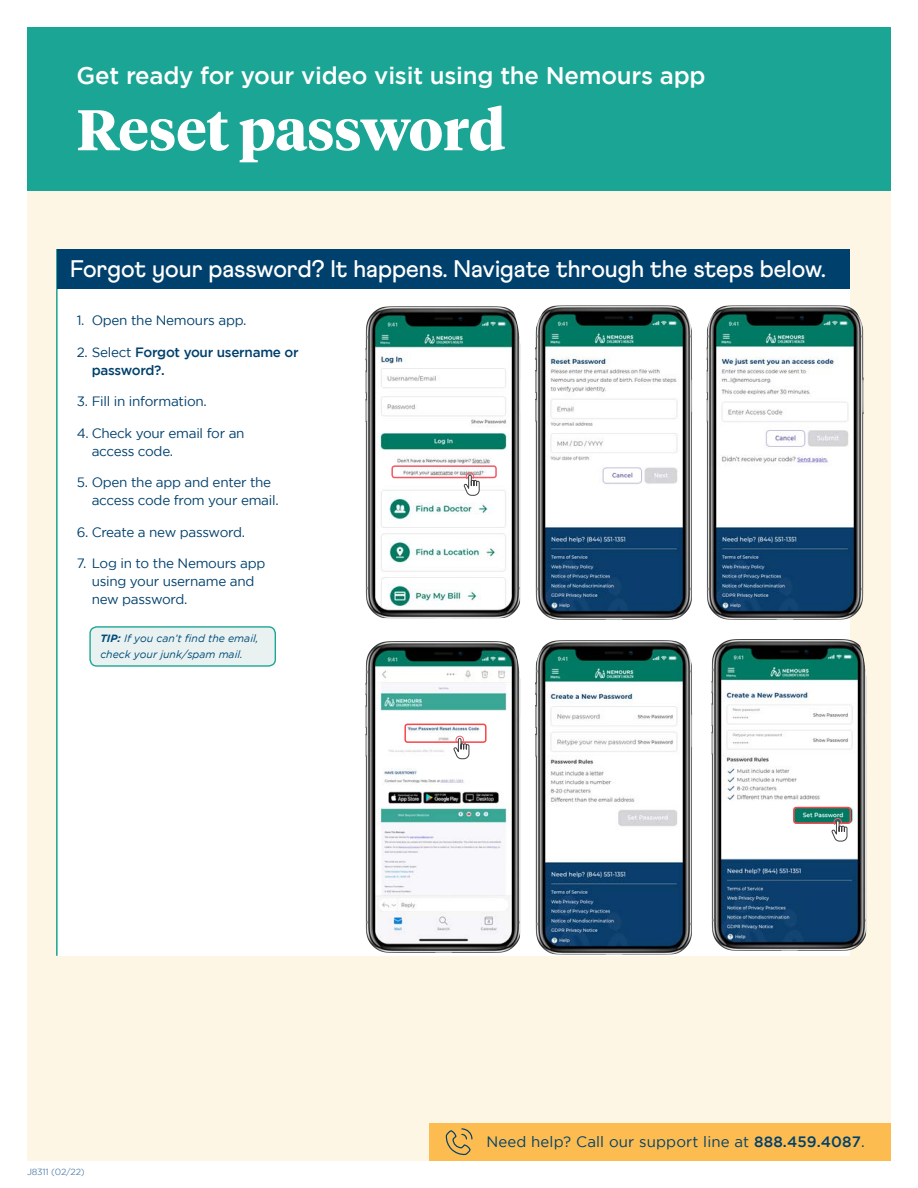
<style>
.page{position:relative;width:918px;height:1188px;background:#fff}
.page>*{position:absolute;margin:0;border:0;box-sizing:border-box;transform-origin:0 0}
.t1{font:700 57px "Tiempos Headline";color:#fff}
.Indigo_Subheaders{font:500 24px "Athletics";color:#fff}
.t2{font:500 24px "Gotham";letter-spacing:-.01em;color:#fff}
.t3{font:15px "Gotham";letter-spacing:.01em;color:#00406d}
.t4{font:13.5px/18px "Gotham";letter-spacing:-.02em;color:#00406d}
.t5{font:500 13.5px/18px "Gotham";letter-spacing:-.02em;color:#00406d}
.t6{font:italic 10.5px/15px "Gotham";color:#004b79}
.t7{font:9px "Gotham";letter-spacing:-.02em;color:#5f87ac}
.s1{font-weight:400}
.s2{font-weight:700}
.s3{font-weight:500}
</style>
<div class="page">
<div style="left:27px;top:190px;width:864px;height:971px;background:#fef6e4"></div>
<div style="left:430px;top:1123px;width:461px;height:38px;background:#fdbc4f"></div>
<svg style="left:445px;top:1128px;width:28px;height:28px"></svg>
<div style="left:58px;top:249px;width:792px;height:707px;background:#fff"></div>
<div style="left:27px;top:27px;width:864px;height:163px;background:#1ba595"></div>
<hr style="left:56px;top:249px;width:2px;height:707px;background:#1ba595">
<div style="left:57px;top:249px;width:793px;height:40px;background:#00406d"></div>
<img style="left:535px;top:305px;width:157px;height:315px">
<img style="left:707px;top:305px;width:157px;height:315px">
<img style="left:365px;top:306px;width:155px;height:312px">
<img style="left:535px;top:640px;width:157px;height:315px">
<img style="left:365px;top:641px;width:155px;height:312px">
<img style="left:711px;top:639px;width:155px;height:312px">
<div style="left:404px;top:724px;width:83px;height:19px;border:2px solid #f84548;border-radius:2px"></div>
<svg style="left:453px;top:735px;width:17px;height:25px"></svg>
<div style="left:793px;top:807px;width:58px;height:17px;border:2px solid #f84548;border-radius:2px"></div>
<svg style="left:831px;top:818px;width:17px;height:24px"></svg>
<div style="left:391px;top:465px;width:106px;height:13px;border:2px solid #f05a67;border-radius:2px"></div>
<svg style="left:463px;top:472px;width:17px;height:24px"></svg>
<div style="left:90px;top:627px;width:185px;height:39px;background:#e9f2f0;border-radius:7px"></div>
<div style="left:89px;top:626px;width:187px;height:41px;border:1px solid #1ba595;border-radius:7px"></div>
<p class="t2" style="left:77px;top:62px;width:631px">Get ready for your video visit using the Nemours app</p>
<p class="t1" style="left:77px;top:91px;width:430px">Reset password</p>
<p class="Indigo_Subheaders" style="left:70px;top:255px;width:757px">Forgot your password? It happens. Navigate through the steps below.</p>
<p class="t4" style="left:77px;top:311px;width:171px">1. Open the Nemours app.</p>
<p class="t5" style="left:92px;top:342px;width:209px;text-indent:-15px"><span class="s1">2. Select</span> Forgot your username or password?.</p>
<p class="t4" style="left:77px;top:392px;width:132px">3. Fill in information.</p>
<p class="t4" style="left:92px;top:424px;width:154px;text-indent:-15px">4. Check your email for an access code.</p>
<p class="t4" style="left:92px;top:473px;width:189px;text-indent:-15px">5. Open the app and enter the access code from your email.</p>
<p class="t4" style="left:77px;top:523px;width:170px">6. Create a new password.</p>
<p class="t4" style="left:92px;top:554px;width:175px;text-indent:-15px">7. Log in to the Nemours app using your username and new password.</p>
<p class="t6" style="left:100px;top:631px;width:160px"><span class="s2">TIP:</span> If you can’t find the email, check your junk/spam mail.</p>
<p class="t7" style="left:27px;top:1167px;width:59px">J8311 (02/22)</p>
<p class="t3" style="left:486px;top:1133px;width:380px">Need help? Call our support line at <span class="s3">888.459.4087</span>.</p>
</div>
